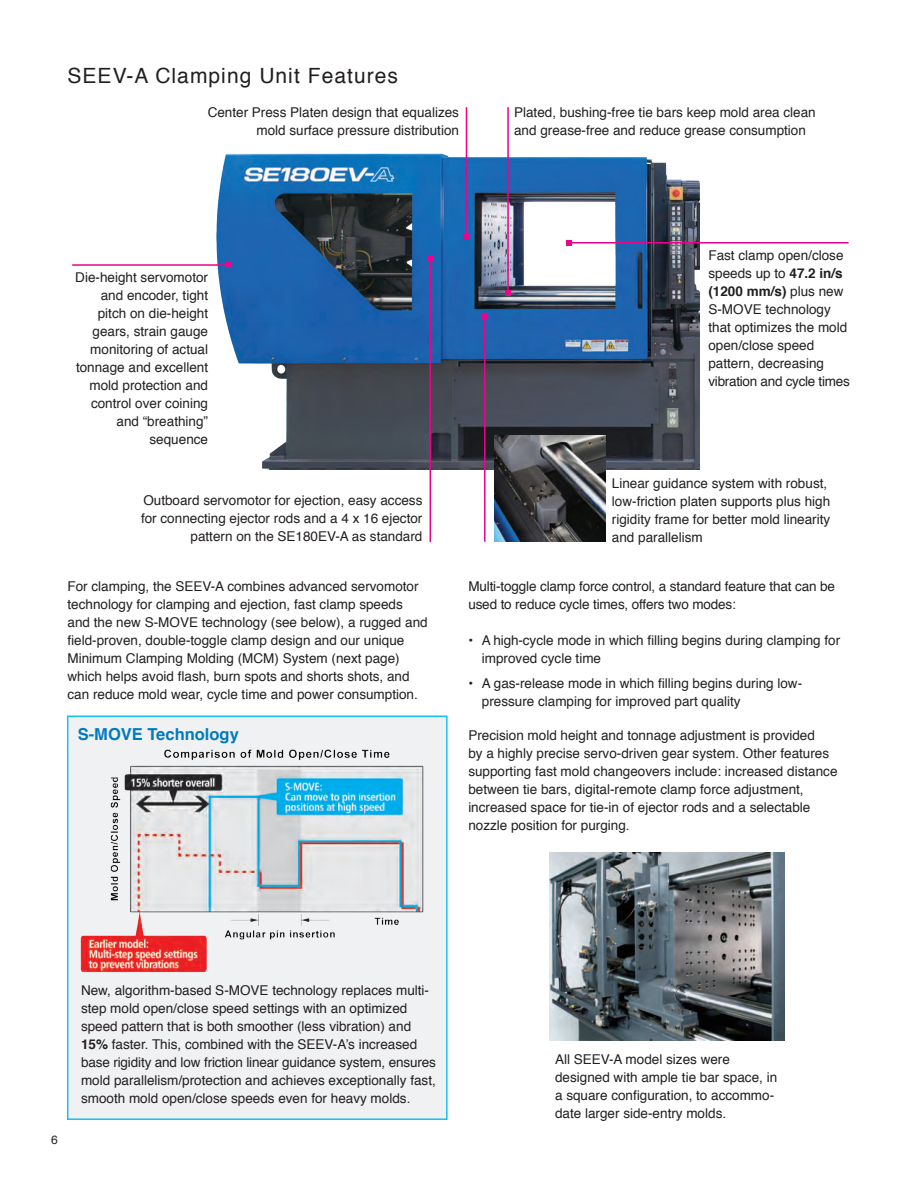
<style>
.page{position:relative;width:918px;height:1188px;background:#fff}
.page>*{position:absolute;margin:0;border:0;box-sizing:border-box;transform-origin:0 0}
.t1{font:21px "Helvetica";letter-spacing:.05em;color:#231f20}
.t2{font:700 16.5px "Helvetica";color:#007ac2}
.t3{font:13.5px/18px "Helvetica";color:#231f20}
.t4{font:12px "Helvetica";color:#231f20}
.s1{font-weight:700}
</style>
<div class="page">
<img style="left:216px;top:139px;width:484px;height:331px">
<div style="left:67px;top:716px;width:381px;height:404px;background:#f0f1f2;border:2px solid #15c0f2"></div>
<hr style="left:507px;top:107px;width:2px;height:186px;background:#ed028c">
<svg style="left:505px;top:290px;width:6px;height:6px"></svg>
<hr style="left:466px;top:107px;width:1px;height:130px;background:#ed028c">
<svg style="left:463px;top:234px;width:6px;height:6px"></svg>
<hr style="left:569px;top:242px;width:280px;height:1px;background:#ed028c">
<svg style="left:566px;top:240px;width:6px;height:6px"></svg>
<img style="left:80px;top:749px;width:344px;height:224px">
<hr style="left:72px;top:264px;width:157px;height:2px;background:#ed028c">
<svg style="left:226px;top:262px;width:6px;height:6px"></svg>
<hr style="left:484px;top:317px;width:2px;height:225px;background:#ed028c">
<svg style="left:482px;top:314px;width:6px;height:6px"></svg>
<img style="left:494px;top:436px;width:111px;height:106px">
<hr style="left:430px;top:259px;width:1px;height:283px;background:#ed028c">
<svg style="left:427px;top:256px;width:6px;height:6px"></svg>
<img style="left:550px;top:852px;width:235px;height:189px">
<p class="t1" style="left:68px;top:60px;width:332px">SEEV-A Clamping Unit Features</p>
<p class="t3" style="left:208px;top:104px;width:253px;text-align:right">Center Press Platen design that equalizes mold surface pressure distribution</p>
<p class="t3" style="left:514px;top:104px;width:303px">Plated, bushing-free tie bars keep mold area clean and grease-free and reduce grease consumption</p>
<p class="t3" style="left:75px;top:269px;width:134px;text-align:right">Die-height servomotor and encoder, tight pitch on die-height gears, strain gauge monitoring of actual tonnage and excellent mold protection and control over coining and “breathing” sequence</p>
<p class="t3" style="left:141px;top:492px;width:283px;text-align:right">Outboard servomotor for ejection, easy access for connecting ejector rods and a 4 x 16 ejector pattern on the SE180EV-A as standard</p>
<p class="t3" style="left:68px;top:578px;width:362px">For clamping, the SEEV-A combines advanced servomotor technology for clamping and ejection, fast clamp speeds and the new S-MOVE technology (see below), a rugged and field-proven, double-toggle clamp design and our unique Minimum Clamping Molding (MCM) System (next page) which helps avoid flash, burn spots and shorts shots, and can reduce mold wear, cycle time and power consumption.</p>
<p class="t2" style="left:78px;top:721px;width:163px">S-MOVE Technology</p>
<p class="t3" style="left:708px;top:246px;width:143px">Fast clamp open/close speeds up to <span class="s1">47.2 in/s (1200 mm/s)</span> plus new<br>S-MOVE technology that optimizes the mold open/close speed pattern, decreasing vibration and cycle times</p>
<p class="t3" style="left:612px;top:475px;width:217px">Linear guidance system with robust,</p>
<p class="t3" style="left:612px;top:493px;width:220px;text-align:justify">low-friction platen supports plus high rigidity frame for better mold linearity and parallelism</p>
<p class="t3" style="left:468px;top:578px;width:368px">Multi-toggle clamp force control, a standard feature that can be used to reduce cycle times, offers two modes:</p>
<p class="t3" style="left:482px;top:632px;width:360px;text-indent:-14px">• A high-cycle mode in which filling begins during clamping for improved cycle time</p>
<p class="t3" style="left:482px;top:675px;width:322px;text-indent:-14px">• A gas-release mode in which filling begins during low&shy;pressure clamping for improved part quality</p>
<p class="t3" style="left:468px;top:726px;width:371px">Precision mold height and tonnage adjustment is provided<br>by a highly precise servo-driven gear system. Other features supporting fast mold changeovers include: increased distance between tie bars, digital-remote clamp force adjustment, increased space for tie-in of ejector rods and a selectable nozzle position for purging.</p>
<p class="t4" style="left:51px;top:1131px;width:8px">6</p>
<p class="t3" style="left:81px;top:981px;width:356px">New, algorithm-based S-MOVE technology replaces multi&shy;step mold open/close speed settings with an optimized speed pattern that is both smoother (less vibration) and <span class="s1">15%</span> faster. This, combined with the SEEV-A’s increased base rigidity and low friction linear guidance system, ensures mold parallelism/protection and achieves exceptionally fast, smooth mold open/close speeds even for heavy molds.</p>
<p class="t3" style="left:555px;top:1051px;width:224px">All SEEV-A model sizes were designed with ample tie bar space, in a square configuration, to accommo&shy;date larger side-entry molds.</p>
</div>
